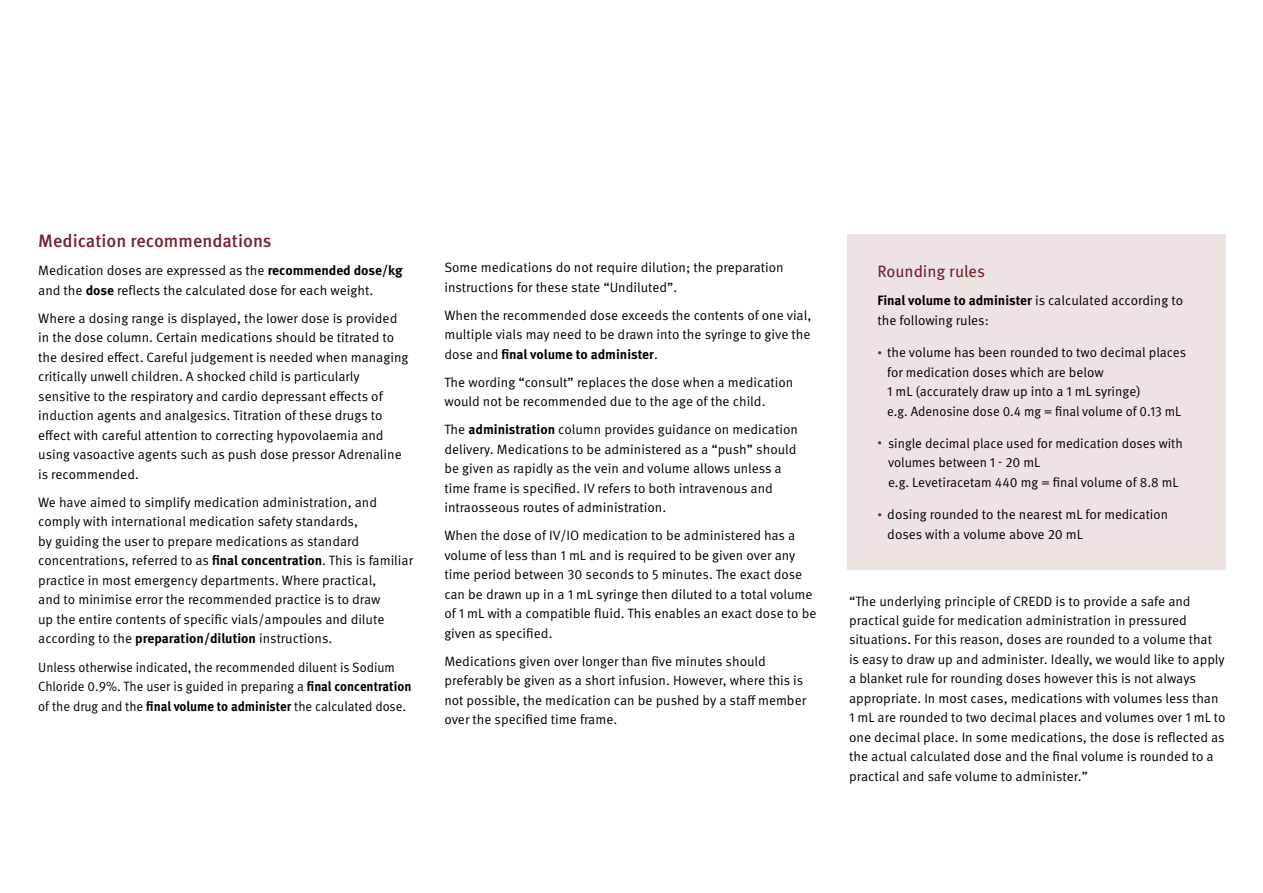
<style>
.page{position:relative;width:1263px;height:893px;background:#fff}
.page>*{position:absolute;margin:0;border:0;box-sizing:border-box;transform-origin:0 0}
.t1{font:500 18px "Meta OT";color:#762332}
.t2{font:16.5px "Meta OT";color:#762332}
.t3{font:13.5px/19.5px "Meta OT Norm";color:#000}
.t4{font:13.5px/19.5px "Meta OT Norm";color:#000;scale:.95 1}
.t5{font:700 13.5px "Meta OT";color:#000}
.s1{font-family:"Meta OT";font-weight:700}
.s2{font-family:"Meta OT Norm";font-weight:400}
.s3{font-size:9px;color:#762332}
</style>
<div class="page">
<div style="left:848px;top:234px;width:378px;height:336px;background:#ede4e2"></div>
<h1 class="t1" style="left:38px;top:230px;width:235px">Medication recommendations</h1>
<p class="t3" style="left:38px;top:261px;width:366px">Medication doses are expressed as the <span class="s1">recommended dose/kg </span>and the <span class="s1">dose</span> reflects the calculated dose for each weight.</p>
<p class="t3" style="left:38px;top:309px;width:372px">Where a dosing range is displayed, the lower dose is provided in the dose column. Certain medications should be titrated to the desired effect. Careful judgement is needed when managing critically unwell children. A shocked child is particularly sensitive to the respiratory and cardio depressant effects of induction agents and analgesics. Titration of these drugs to effect with careful attention to correcting hypovolaemia and using vasoactive agents such as push dose pressor Adrenaline is recommended.</p>
<p class="t3" style="left:38px;top:493px;width:376px">We have aimed to simplify medication administration, and comply with international medication safety standards,<br>by guiding the user to prepare medications as standard concentrations, referred to as <span class="s1">final concentration</span>. This is familiar practice in most emergency departments. Where practical,<br>and to minimise error the recommended practice is to draw<br>up the entire contents of specific vials/ampoules and dilute according to the <span class="s1">preparation/dilution</span> instructions.</p>
<p class="t4" style="left:38px;top:657px;width:394px">Unless otherwise indicated, the recommended diluent is Sodium<br>Chloride 0.9%. The user is guided in preparing a <span class="s1">final concentration </span>of the drug and the <span class="s1">final volume to administer</span> the calculated dose.</p>
<p class="t3" style="left:444px;top:258px;width:341px">Some medications do not require dilution; the preparation instructions for these state “Undiluted”.</p>
<p class="t3" style="left:444px;top:305px;width:368px">When the recommended dose exceeds the contents of one vial, multiple vials may need to be drawn into the syringe to give the</p>
<p class="t5" style="left:444px;top:345px;width:215px"><span class="s2">dose and</span> final volume to administer<span class="s2">.</span></p>
<p class="t3" style="left:444px;top:372px;width:350px">The wording “consult” replaces the dose when a medication would not be recommended due to the age of the child.</p>
<p class="t3" style="left:444px;top:420px;width:355px">The <span class="s1">administration</span> column provides guidance on medication delivery. Medications to be administered as a “push” should be given as rapidly as the vein and volume allows unless a time frame is specified. IV refers to both intravenous and intraosseous routes of administration.</p>
<p class="t3" style="left:444px;top:526px;width:374px">When the dose of IV/IO medication to be administered has a volume of less than 1 mL and is required to be given over any time period between 30 seconds to 5 minutes. The exact dose can be drawn up in a 1 mL syringe then diluted to a total volume of 1 mL with a compatible fluid. This enables an exact dose to be given as specified.</p>
<p class="t3" style="left:444px;top:651px;width:363px">Medications given over longer than five minutes should preferably be given as a short infusion. However, where this is not possible, the medication can be pushed by a staff member over the specified time frame.</p>
<p class="t2" style="left:877px;top:262px;width:109px">Rounding rules</p>
<p class="t5" style="left:877px;top:292px;width:307px">Final volume to administer <span class="s2">is calculated according to</span></p>
<p class="t3" style="left:877px;top:311px;width:113px">the following rules:</p>
<p class="t3" style="left:887px;top:343px;width:301px;text-indent:-10px"><span class="s3">•</span> the volume has been rounded to two decimal places for medication doses which are below<br>1 mL (accurately draw up into a 1 mL syringe)<br>e.g. Adenosine dose 0.4 mg = final volume of 0.13 mL</p>
<p class="t3" style="left:888px;top:434px;width:296px;text-indent:-11px"><span class="s3">•</span> single decimal place used for medication doses with volumes between 1 - 20 mL<br>e.g. Levetiracetam 440 mg = final volume of 8.8 mL</p>
<p class="t3" style="left:887px;top:505px;width:282px;text-indent:-10px"><span class="s3">•</span> dosing rounded to the nearest mL for medication doses with a volume above 20 mL</p>
<p class="t3" style="left:849px;top:591px;width:378px">“The underlying principle of CREDD is to provide a safe and practical guide for medication administration in pressured situations. For this reason, doses are rounded to a volume that<br>is easy to draw up and administer. Ideally, we would like to apply a blanket rule for rounding doses however this is not always appropriate. In most cases, medications with volumes less than 1 mL are rounded to two decimal places and volumes over 1 mL to one decimal place. In some medications, the dose is reflected as the actual calculated dose and the final volume is rounded to a practical and safe volume to administer.”</p>
</div>
